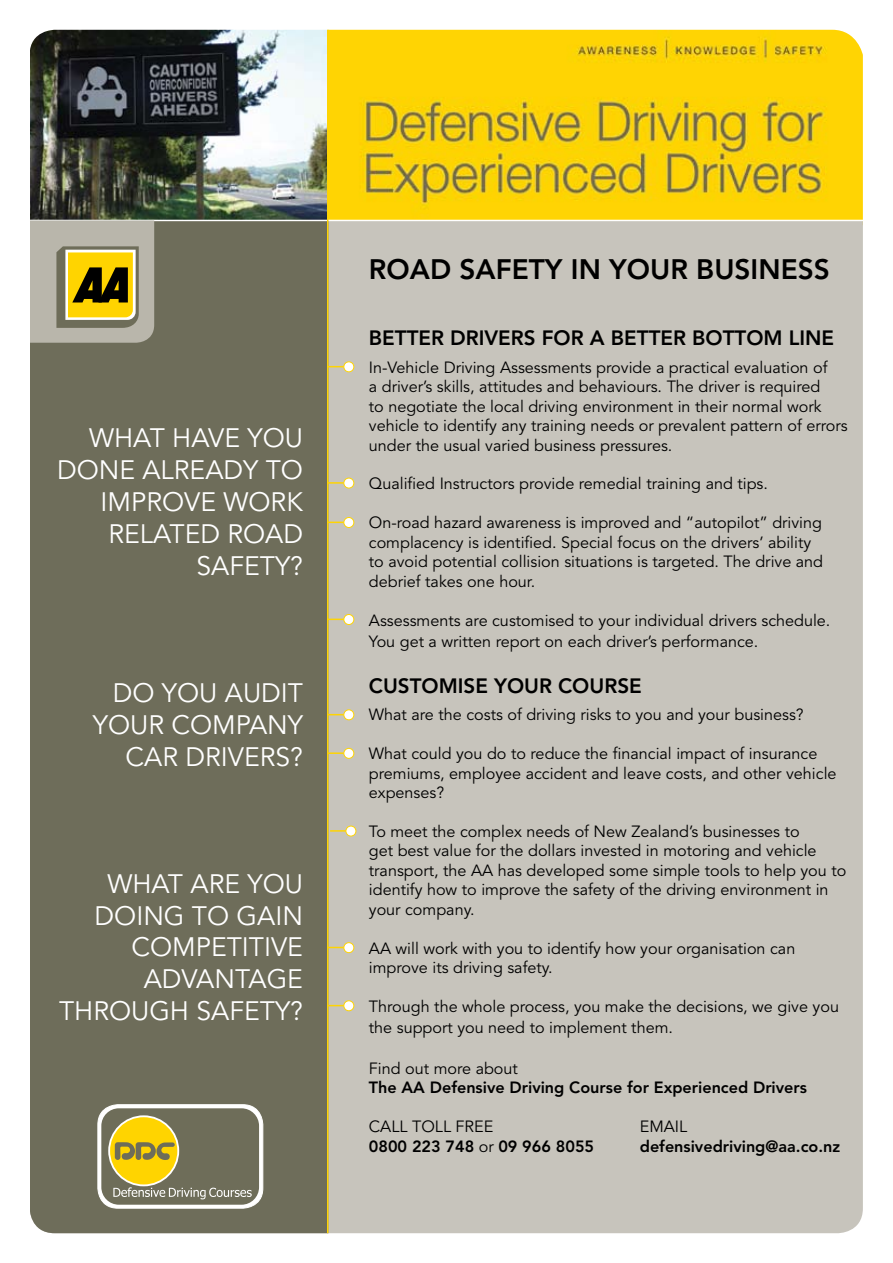
<style>
.page{position:relative;width:893px;height:1263px;background:#fff}
.page>*{position:absolute;margin:0;border:0;box-sizing:border-box;transform-origin:0 0}
.t1{font:800 27.9px "Avenir";color:#000}
.t2{font:26.55px/31.8px "Avenir";color:#fff;text-align:right}
.t3{font:800 20.55px "Avenir";color:#000}
.t4{font:16.2px/19.5px "Avenir";color:#000}
.t5{font:800 16.2px/19.5px "Avenir";color:#000}
.s1{font-weight:400}
</style>
<div class="page">
<img style="left:30px;top:30px;width:833px;height:190px">
<div style="left:328px;top:221px;width:535px;height:1012px;background:#c7c4bc"></div>
<div style="left:30px;top:221px;width:297px;height:1012px;background:#6e6d5a"></div>
<hr style="left:327px;top:30px;width:1px;height:1203px;background:#fed404">
<svg style="left:328px;top:366px;width:15px;height:1px"></svg>
<div style="left:344px;top:362px;width:10px;height:10px;background:#fff;border-radius:50%"></div>
<div style="left:343px;top:361px;width:11px;height:11px;border:1px solid #fed404;border-radius:50%"></div>
<hr style="left:328px;top:482px;width:20px;height:2px;background:#fed404">
<div style="left:344px;top:478px;width:10px;height:10px;background:#fff;border-radius:50%"></div>
<div style="left:343px;top:478px;width:11px;height:10px;border:1px solid #fed404;border-radius:50%"></div>
<svg style="left:328px;top:522px;width:15px;height:1px"></svg>
<div style="left:344px;top:517px;width:10px;height:10px;background:#fff;border-radius:50%"></div>
<div style="left:343px;top:517px;width:11px;height:11px;border:1px solid #fed404;border-radius:50%"></div>
<svg style="left:328px;top:714px;width:15px;height:1px"></svg>
<div style="left:344px;top:710px;width:10px;height:10px;background:#fff;border-radius:50%"></div>
<div style="left:343px;top:709px;width:11px;height:11px;border:1px solid #fed404;border-radius:50%"></div>
<hr style="left:328px;top:752px;width:20px;height:2px;background:#fed404">
<div style="left:344px;top:748px;width:10px;height:10px;background:#fff;border-radius:50%"></div>
<div style="left:343px;top:748px;width:11px;height:11px;border:1px solid #fed404;border-radius:50%"></div>
<hr style="left:330px;top:830px;width:20px;height:2px;background:#fed404">
<div style="left:346px;top:826px;width:10px;height:10px;background:#fff;border-radius:50%"></div>
<div style="left:346px;top:826px;width:10px;height:10px;border:1px solid #fed404;border-radius:50%"></div>
<svg style="left:328px;top:1005px;width:15px;height:1px"></svg>
<div style="left:344px;top:1001px;width:10px;height:10px;background:#fff;border-radius:50%"></div>
<div style="left:343px;top:1000px;width:11px;height:11px;border:1px solid #fed404;border-radius:50%"></div>
<svg style="left:328px;top:619px;width:15px;height:1px"></svg>
<div style="left:344px;top:614px;width:10px;height:10px;background:#fff;border-radius:50%"></div>
<div style="left:343px;top:614px;width:11px;height:11px;border:1px solid #fed404;border-radius:50%"></div>
<svg style="left:328px;top:947px;width:15px;height:1px"></svg>
<div style="left:344px;top:943px;width:10px;height:10px;background:#fff;border-radius:50%"></div>
<div style="left:343px;top:942px;width:11px;height:11px;border:1px solid #fed404;border-radius:50%"></div>
<svg style="left:30px;top:220px;width:124px;height:123px;background:#b0a676"></svg>
<div style="left:98px;top:1105px;width:165px;height:103px;background:#fff;border-radius:20px"></div>
<div style="left:98px;top:1104px;width:165px;height:104px;border:1px solid #fff;border-radius:20px"></div>
<div style="left:101px;top:1108px;width:158px;height:97px;background:#6e6d59;border-radius:18px"></div>
<div style="left:109px;top:1116px;width:69px;height:69px;background:#ffd400;border-radius:50%"></div>
<div style="left:108px;top:1115px;width:71px;height:71px;border:2px solid #fff;border-radius:50%"></div>
<svg style="left:115px;top:1142px;width:60px;height:18px"></svg>
<svg style="left:113px;top:1187px;width:139px;height:12px"></svg>
<h2 class="t2" style="left:57px;top:423px;width:247px">what have you done already to improve work related road safety?</h2>
<h2 class="t2" style="left:93px;top:678px;width:212px">do you audit your company car drivers?</h2>
<h2 class="t2" style="left:59px;top:868px;width:246px">what are you doinG to gain competitive advantag e throug h safety?</h2>
<h1 class="t1" style="left:369px;top:253px;width:445px">ROAD SAFETY IN YOUR BUSINESS</h1>
<p class="t3" style="left:369px;top:326px;width:467px">BETTER DRIVERS FOR A BETTER BOTTOM LINE</p>
<p class="t4" style="left:369px;top:358px;width:480px">I n-Vehicle Driving Assessments provide a practical evaluation of<br>a driver’s skills, attitudes and behaviours. The driver is required<br>to negotiate the local driving environment in their normal work vehicle to identify any training needs or prevalent pattern of errors under the usual varied business pressures.</p>
<p class="t4" style="left:369px;top:475px;width:401px">Qualified I nstructors provide remedial training and tips.</p>
<p class="t4" style="left:369px;top:513px;width:456px">On-road hazard awareness is improved and “autopilot” driving complacency is identified. Special focus on the drivers’ ability to avoid potential collision situations is targeted. The drive and debrief takes one hour.</p>
<p class="t4" style="left:369px;top:610px;width:463px;line-height:21.1px">Assessments are customised to your individual drivers schedule.<br>You get a written report on each driver’s performance.</p>
<p class="t3" style="left:369px;top:673px;width:274px">CUSTOMISE YOUR COURSE</p>
<p class="t4" style="left:369px;top:705px;width:436px">What are the costs of driving risks to you and your business?</p>
<p class="t4" style="left:369px;top:744px;width:469px">What could you do to reduce the financial impact of insurance premiums, employee accident and leave costs, and other vehicle expenses?</p>
<p class="t4" style="left:369px;top:822px;width:479px">To meet the complex needs of N ew Zealand’s businesses to<br>get best value for the dollars invested in motoring and vehicle transport, the AA has developed some simple tools to help you to identify how to improve the safety of the driving environment in your company.</p>
<p class="t4" style="left:369px;top:939px;width:428px">AA will work with you to identify how your organisation can improve its driving safety.</p>
<p class="t4" style="left:369px;top:996px;width:472px;line-height:21.1px">Through the whole process, you make the decisions, we give you the support you need to implement them.</p>
<p class="t4" style="left:369px;top:1059px;width:151px">Find out more about</p>
<p class="t5" style="left:369px;top:1078px;width:440px">THE AA DEFENSIVE DRIVING COURSE FOR EXPERIENCED DRIVERS</p>
<p class="t4" style="left:369px;top:1117px;width:11px">CALL</p>
<p class="t4" style="left:412px;top:1117px;width:11px">TOLL</p>
<p class="t5" style="left:369px;top:1117px;width:227px;text-indent:87px"><span class="s1">FREEEMAIL<br></span>0800 223 748 <span class="s1">or</span> 09 966 8055</p>
<p class="t5" style="left:640px;top:1136px;width:202px">DEFENSIVEDRIVING@AA.CO.NZ</p>
</div>
